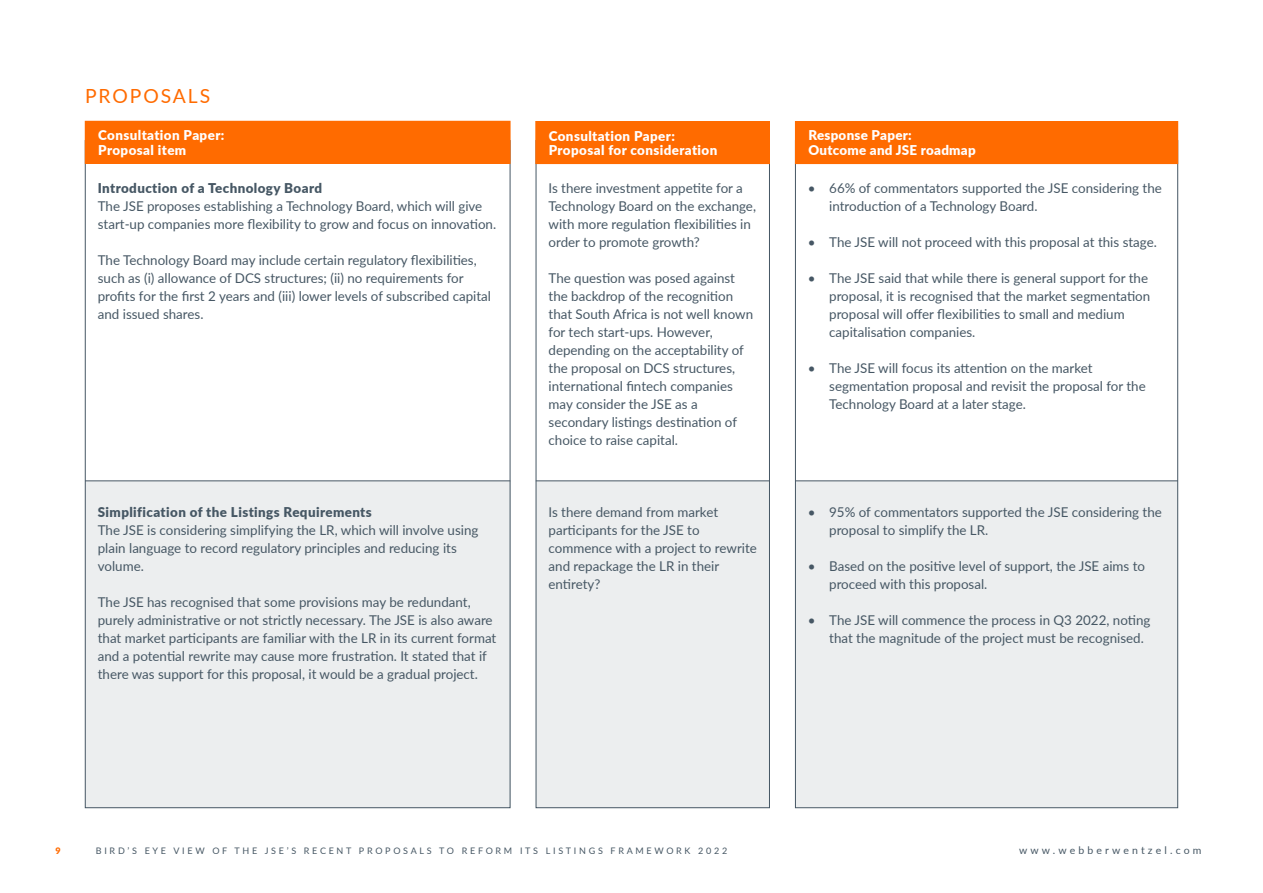
<style>
.page{position:relative;width:1263px;height:893px;background:#fff}
.page>*{position:absolute;margin:0;border:0;box-sizing:border-box;transform-origin:0 0}
.t1{font:19.5px "Lato";letter-spacing:.1em;color:#ff6b00}
.t2{font:13.5px/18px "Lato";color:#465764}
.t3{font:900 13.5px/15px "Lato";letter-spacing:.03em;color:#fff}
.t4{font:900 13.5px "Lato";letter-spacing:.03em;color:#465764}
.t5{font:10.5px "Lato";letter-spacing:.3em;color:#465764}
.t6{font:9px "Lato";letter-spacing:.3em;color:#465764}
.t7{font:900 9px "Lato";color:#ff6b00}
</style>
<div class="page">
<div style="left:536px;top:482px;width:234px;height:326px;background:#eceeef"></div>
<div style="left:795px;top:481px;width:383px;height:326px;background:#eceeef"></div>
<div style="left:85px;top:481px;width:425px;height:326px;background:#eceeef"></div>
<hr style="left:85px;top:481px;width:425px;height:1px;background:#465764">
<hr style="left:536px;top:481px;width:234px;height:1px;background:#465764">
<hr style="left:795px;top:481px;width:383px;height:1px;background:#465764">
<div style="left:85px;top:121px;width:425px;height:42px;background:#ff6b00"></div>
<div style="left:85px;top:121px;width:425px;height:43px;border:1px solid #ff6b00"></div>
<div style="left:536px;top:121px;width:233px;height:43px;background:#ff6b00"></div>
<div style="left:795px;top:121px;width:383px;height:43px;background:#ff6b00"></div>
<h1 class="t1" style="left:85px;top:82px;width:127px">PROPOSALS</h1>
<p class="t3" style="left:98px;top:127px;width:128px">Consultation Paper:<br>Proposal item</p>
<p class="t3" style="left:549px;top:129px;width:170px;line-height:13.5px">Consultation Paper:<br>Proposal for consideration</p>
<p class="t3" style="left:808px;top:127px;width:169px">Response Paper:<br>Outcome and JSE roadmap</p>
<p class="t4" style="left:98px;top:178px;width:226px">Introduction of a Technology Board</p>
<p class="t2" style="left:98px;top:196px;width:400px">The JSE proposes establishing a Technology Board, which will give start-up companies more flexibility to grow and focus on innovation.</p>
<p class="t2" style="left:98px;top:250px;width:395px">The Technology Board may include certain regulatory flexibilities, such as (i) allowance of DCS structures; (ii) no requirements for profits for the first 2 years and (iii) lower levels of subscribed capital and issued shares.</p>
<p class="t4" style="left:98px;top:502px;width:275px">Simplification of the Listings Requirements</p>
<p class="t2" style="left:98px;top:521px;width:382px">The JSE is considering simplifying the LR, which will involve using plain language to record regulatory principles and reducing its volume.</p>
<p class="t2" style="left:98px;top:593px;width:400px">The JSE has recognised that some provisions may be redundant, purely administrative or not strictly necessary. The JSE is also aware that market participants are familiar with the LR in its current format and a potential rewrite may cause more frustration. It stated that if there was support for this proposal, it would be a gradual project.</p>
<p class="t2" style="left:549px;top:179px;width:209px">Is there investment appetite for a Technology Board on the exchange, with more regulation flexibilities in order to promote growth?</p>
<p class="t2" style="left:549px;top:269px;width:206px">The question was posed against the backdrop of the recognition that South Africa is not well known for tech start-ups. However, depending on the acceptability of the proposal on DCS structures, international fintech companies may consider the JSE as a secondary listings destination of choice to raise capital.</p>
<p class="t2" style="left:829px;top:178px;width:334px;text-indent:-21px">• 66% of commentators supported the JSE considering the introduction of a Technology Board.</p>
<p class="t2" style="left:808px;top:232px;width:350px">• The JSE will not proceed with this proposal at this stage.</p>
<p class="t2" style="left:829px;top:268px;width:323px;text-indent:-21px">• The JSE said that while there is general support for the proposal, it is recognised that the market segmentation proposal will offer flexibilities to small and medium capitalisation companies.</p>
<p class="t2" style="left:829px;top:358px;width:318px;text-indent:-21px">• The JSE will focus its attention on the market segmentation proposal and revisit the proposal for the<br>Technology Board at a later stage.</p>
<p class="t2" style="left:549px;top:503px;width:210px">Is there demand from market participants for the JSE to commence with a project to rewrite and repackage the LR in their entirety?</p>
<p class="t2" style="left:829px;top:503px;width:334px;text-indent:-21px">• 95% of commentators supported the JSE considering the proposal to simplify the LR.</p>
<p class="t2" style="left:829px;top:557px;width:317px;text-indent:-21px">• Based on the positive level of support, the JSE aims to proceed with this proposal.</p>
<p class="t2" style="left:829px;top:611px;width:323px;text-indent:-21px">• The JSE will commence the process in Q3 2022, noting that the magnitude of the project must be recognised.</p>
<p class="t7" style="left:55px;top:844px;width:7px">9</p>
<p class="t6" style="left:96px;top:845px;width:633px">BIRD’S EYE VIEW OF THE JSE’S RECENT PROPOSALS TO REFORM ITS LISTINGS FRAMEWORK 2022</p>
<p class="t5" style="left:1019px;top:843px;width:184px">www.webberwentzel.com</p>
</div>
